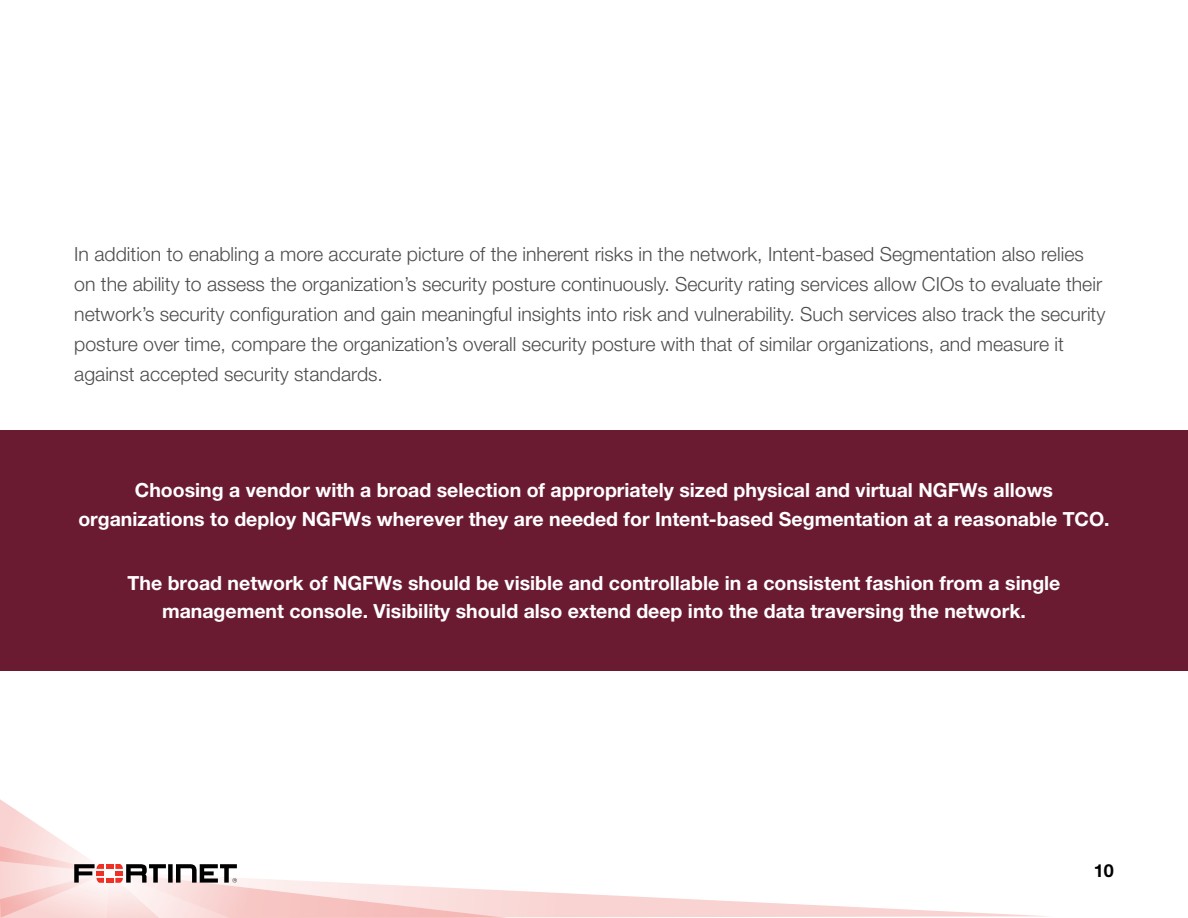
<style>
.page{position:relative;width:1188px;height:918px;background:#fff}
.page>*{position:absolute;margin:0;border:0;box-sizing:border-box;transform-origin:0 0}
.t1{font:300 19.5px/30px "Helvetica Neue LT Pro";color:#4d4d4f}
.t2{font:700 19.5px/28.5px "Helvetica Neue LT Pro";color:#fff;text-align:center}
.t3{font:700 18px "Helvetica Neue LT Pro";color:#000}
</style>
<div class="page">
<div style="left:0;top:431px;width:1188px;height:240px;background:#6a1b32"></div>
<svg style="left:0;top:799px;width:1048px;height:119px"></svg>
<p class="t1" style="left:74px;top:239px;width:1033px">In addition to enabling a more accurate picture of the inherent risks in the network, Intent-based Segmentation also relies on the ability to assess the organization’s security posture continuously. Security rating services allow CIOs to evaluate their network’s security configuration and gain meaningful insights into risk and vulnerability. Such services also track the security posture over time, compare the organization’s overall security posture with that of similar organizations, and measure it against accepted security standards.</p>
<p class="t2" style="left:78px;top:476px;width:1033px">Choosing a vendor with a broad selection of appropriately sized physical and virtual NGFWs allows organizations to deploy NGFWs wherever they are needed for Intent-based Segmentation at a reasonable TCO.</p>
<p class="t2" style="left:128px;top:568px;width:934px">The broad network of NGFWs should be visible and controllable in a consistent fashion from a single management console. Visibility should also extend deep into the data traversing the network.</p>
<p class="t3" style="left:1094px;top:859px;width:22px">10</p>
</div>
